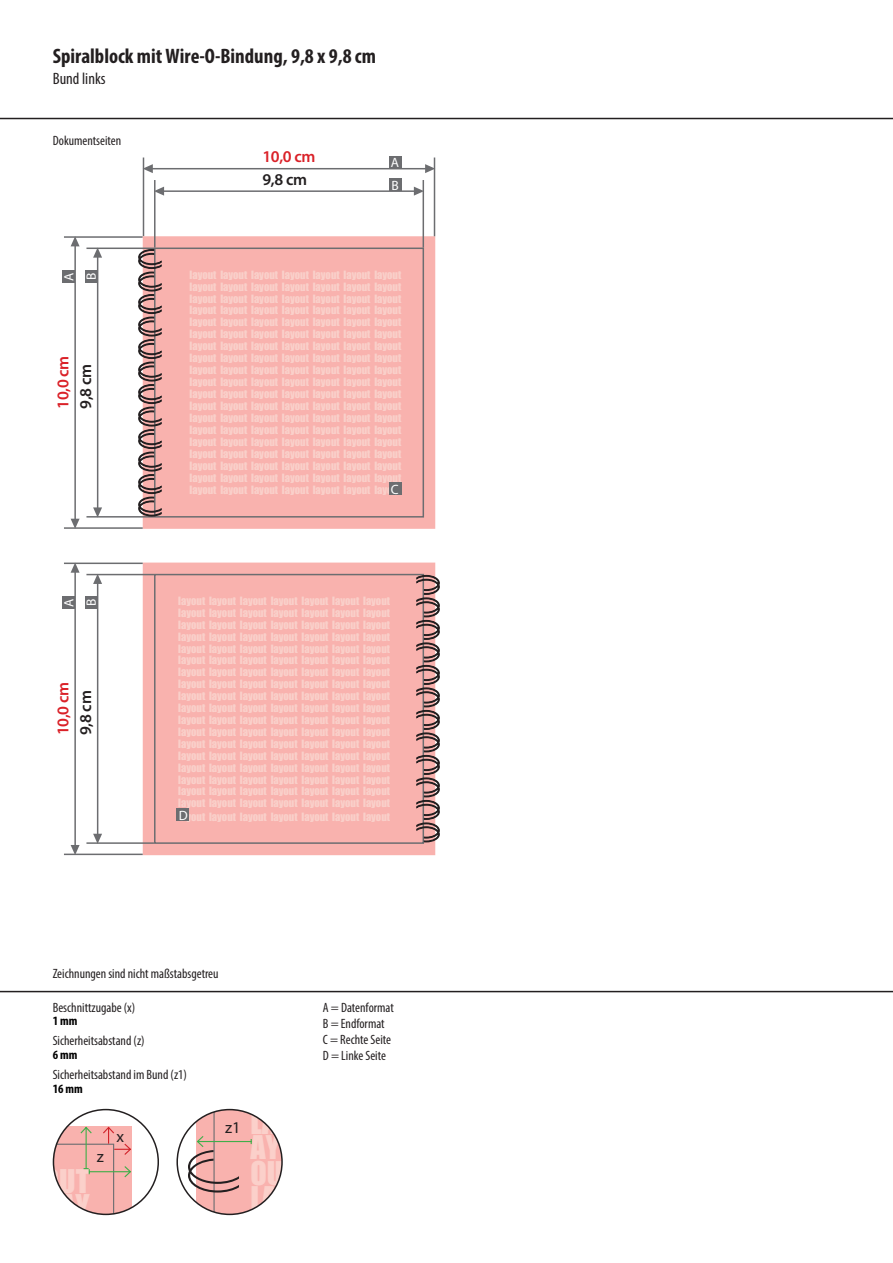
<style>
.page{position:relative;width:893px;height:1263px;background:#fff}
.page>*{position:absolute;margin:0;border:0;box-sizing:border-box;transform-origin:0 0}
.t1{font:30px/25.5px "Impact";color:#fbd0ca}
.t2{font:700 condensed 21px "Myriad Pro";color:#231f20}
.t3{font:600 16.5px "Myriad Pro";letter-spacing:-.02em;color:#da2128}
.t4{font:600 16.5px "Myriad Pro";color:#231f20}
.t5{font:condensed 16.5px "Myriad Pro";color:#231f20}
.t6{font:16.5px "Myriad Pro";color:#231f20}
.t7{font:condensed 13.5px/16.2px "Myriad Pro";color:#231f20}
.t8{font:13.5px/22.5px "Myriad Pro";color:#fff}
.t9{font:700 condensed 12.75px "Myriad Pro";color:#000}
.t10{font:10.5px/12px "Impact";color:#fad0ca;text-align:justify}
</style>
<div class="page">
<hr style="left:0;top:118px;width:893px;height:1px;background:#231f20">
<hr style="left:0;top:991px;width:893px;height:1px;background:#231f20">
<svg style="left:53px;top:1126px;width:79px;height:88px;background:#eeb4af"></svg>
<div style="left:53px;top:1109px;width:106px;height:106px;border:2px solid #231f20;border-radius:50%"></div>
<svg style="left:188px;top:1109px;width:94px;height:105px"></svg>
<div style="left:176px;top:1109px;width:107px;height:106px;border:2px solid #231f20;border-radius:50%"></div>
<hr style="left:143px;top:158px;width:1px;height:78px;background:#6c6d70">
<hr style="left:64px;top:236px;width:79px;height:2px;background:#6c6d70">
<div style="left:143px;top:236px;width:292px;height:293px;background:linear-gradient(to right,#f9b2ae,#f9b2ae);border:9px solid #f9b2ae"></div>
<div style="left:155px;top:248px;width:268px;height:269px;background:#f9b2ae"></div>
<div style="left:154px;top:248px;width:270px;height:270px;border:2px solid #6c6d70"></div>
<hr style="left:154px;top:180px;width:2px;height:68px;background:#6c6d70">
<hr style="left:64px;top:527px;width:79px;height:2px;background:#6c6d70">
<hr style="left:86px;top:516px;width:68px;height:2px;background:#6c6d70">
<hr style="left:86px;top:248px;width:68px;height:1px;background:#6c6d70">
<hr style="left:423px;top:180px;width:1px;height:68px;background:#6c6d70">
<hr style="left:434px;top:158px;width:1px;height:78px;background:#6c6d70">
<svg style="left:138px;top:249px;width:24px;height:267px"></svg>
<div style="left:389px;top:156px;width:12px;height:13px;background:#6c6d70"></div>
<div style="left:62px;top:270px;width:13px;height:13px;background:#6c6d70"></div>
<div style="left:389px;top:178px;width:12px;height:13px;background:#6c6d70"></div>
<div style="left:85px;top:270px;width:13px;height:13px;background:#6c6d70"></div>
<div style="left:143px;top:563px;width:292px;height:292px;background:#f9b2ae"></div>
<hr style="left:64px;top:563px;width:79px;height:1px;background:#6c6d70">
<div style="left:155px;top:574px;width:268px;height:269px;background:#f9b2ae"></div>
<div style="left:154px;top:574px;width:270px;height:270px;border:2px solid #6c6d70"></div>
<hr style="left:64px;top:854px;width:79px;height:1px;background:#6c6d70">
<hr style="left:86px;top:842px;width:68px;height:2px;background:#6c6d70">
<hr style="left:86px;top:574px;width:68px;height:1px;background:#6c6d70">
<svg style="left:416px;top:575px;width:24px;height:267px"></svg>
<div style="left:62px;top:596px;width:13px;height:13px;background:#6c6d70"></div>
<div style="left:85px;top:596px;width:13px;height:13px;background:#6c6d70"></div>
<hr style="left:163px;top:190px;width:252px;height:2px;background:#6c6d70">
<svg style="left:155px;top:187px;width:9px;height:9px"></svg>
<svg style="left:414px;top:187px;width:9px;height:9px"></svg>
<hr style="left:97px;top:257px;width:1px;height:252px;background:#6c6d70">
<svg style="left:93px;top:507px;width:9px;height:11px"></svg>
<svg style="left:93px;top:249px;width:9px;height:9px"></svg>
<hr style="left:152px;top:168px;width:274px;height:1px;background:#6c6d70">
<svg style="left:144px;top:164px;width:9px;height:9px"></svg>
<svg style="left:425px;top:164px;width:9px;height:9px"></svg>
<hr style="left:74px;top:245px;width:2px;height:275px;background:#6c6d70">
<svg style="left:71px;top:519px;width:9px;height:10px"></svg>
<svg style="left:71px;top:236px;width:9px;height:10px"></svg>
<hr style="left:97px;top:583px;width:1px;height:252px;background:#6c6d70">
<svg style="left:93px;top:834px;width:9px;height:10px"></svg>
<svg style="left:93px;top:575px;width:9px;height:9px"></svg>
<hr style="left:74px;top:572px;width:2px;height:274px;background:#6c6d70">
<svg style="left:71px;top:845px;width:9px;height:9px"></svg>
<svg style="left:71px;top:564px;width:9px;height:9px"></svg>
<div style="left:176px;top:808px;width:13px;height:13px;background:#6c6d70"></div>
<div style="left:389px;top:482px;width:12px;height:13px;background:#6c6d70"></div>
<h2 class="t2" style="left:53px;top:43px;width:325px">Spiralblock mit Wire-O-Bindung, 9,8 x 9,8 cm</h2>
<h3 class="t5" style="left:53px;top:68px;width:54px">Bund links</h3>
<p class="t7" style="left:53px;top:132px;width:70px">Dokumentseiten</p>
<p class="t8" style="left:57px;top:281px;width:10px;rotate:-90deg">A</p>
<p class="t8" style="left:80px;top:280px;width:9px;rotate:-90deg">B</p>
<h3 class="t3" style="left:53px;top:409px;width:55px;rotate:-90deg">10,0 cm</h3>
<h3 class="t4" style="left:75px;top:409px;width:46px;rotate:-90deg">9,8 cm</h3>
<p class="t8" style="left:57px;top:607px;width:10px;rotate:-90deg">A<br>B</p>
<h3 class="t3" style="left:53px;top:735px;width:55px;rotate:-90deg">10,0 cm</h3>
<h3 class="t4" style="left:75px;top:735px;width:46px;rotate:-90deg">9,8 cm</h3>
<h3 class="t3" style="left:262px;top:146px;width:55px">10,0 cm</h3>
<h3 class="t4" style="left:262px;top:169px;width:46px">9,8 cm</h3>
<p class="t8" style="left:391px;top:151px;width:10px">A</p>
<p class="t8" style="left:391px;top:173px;width:9px">B</p>
<p class="t10" style="left:190px;top:268px;width:213px">layout layout layout layout layout layout layout layout layout layout layout layout layout layout layout layout layout layout layout layout layout layout layout layout layout layout layout layout layout layout layout layout layout layout layout layout layout layout layout layout layout layout layout layout layout layout layout layout layout layout layout layout layout layout layout layout layout layout layout layout layout layout layout layout layout layout layout layout layout layout layout layout layout layout layout layout layout layout layout layout layout layout layout layout layout layout layout layout layout layout layout layout layout layout layout layout layout layout layout layout layout layout layout layout layout layout layout layout layout layout layout layout layout layout layout layout layout layout layout layout layout layout layout layout layout layout layout layout layout layout layout layout layout</p>
<p class="t8" style="left:391px;top:478px;width:9px">C</p>
<p class="t10" style="left:178px;top:594px;width:213px">layout layout layout layout layout layout layout layout layout layout layout layout layout layout layout layout layout layout layout layout layout layout layout layout layout layout layout layout layout layout layout layout layout layout layout layout layout layout layout layout layout layout layout layout layout layout layout layout layout layout layout layout layout layout layout layout layout layout layout layout layout layout layout layout layout layout layout layout layout layout layout layout layout layout layout layout layout layout layout layout layout layout layout layout layout layout layout layout layout layout layout layout layout layout layout layout layout layout layout layout layout layout layout layout layout layout layout layout layout layout layout layout layout layout layout layout layout layout layout layout layout layout layout layout layout layout</p>
<p class="t10" style="left:178px;top:810px;width:213px">layout layout layout layout layout layout layout</p>
<p class="t8" style="left:179px;top:804px;width:10px">D</p>
<p class="t7" style="left:53px;top:965px;width:167px">Zeichnungen sind nicht maßstabsgetreu</p>
<p class="t7" style="left:53px;top:999px;width:84px">Beschnittzugabe (x)</p>
<p class="t9" style="left:53px;top:1013px;width:26px">1 mm</p>
<p class="t7" style="left:53px;top:1032px;width:93px">Sicherheitsabstand (z)</p>
<p class="t9" style="left:53px;top:1047px;width:26px">6 mm</p>
<p class="t7" style="left:53px;top:1066px;width:136px">Sicherheitsabstand im Bund (z1)</p>
<p class="t9" style="left:53px;top:1081px;width:32px">16 mm</p>
<h3 class="t6" style="left:97px;top:1146px;width:9px">z</h3>
<h1 class="t1" style="left:43px;top:1167px;width:48px">OUT<br>LAY</h1>
<h3 class="t6" style="left:116px;top:1127px;width:9px">x</h3>
<h3 class="t6" style="left:225px;top:1118px;width:17px">z1</h3>
<h1 class="t1" style="left:250px;top:1134px;width:48px;text-align:justify">AYO OUT LA</h1>
<p class="t7" style="left:323px;top:999px;width:72px">A = Datenformat<br>B = Endformat<br>C = Rechte Seite<br>D = Linke Seite</p>
</div>
